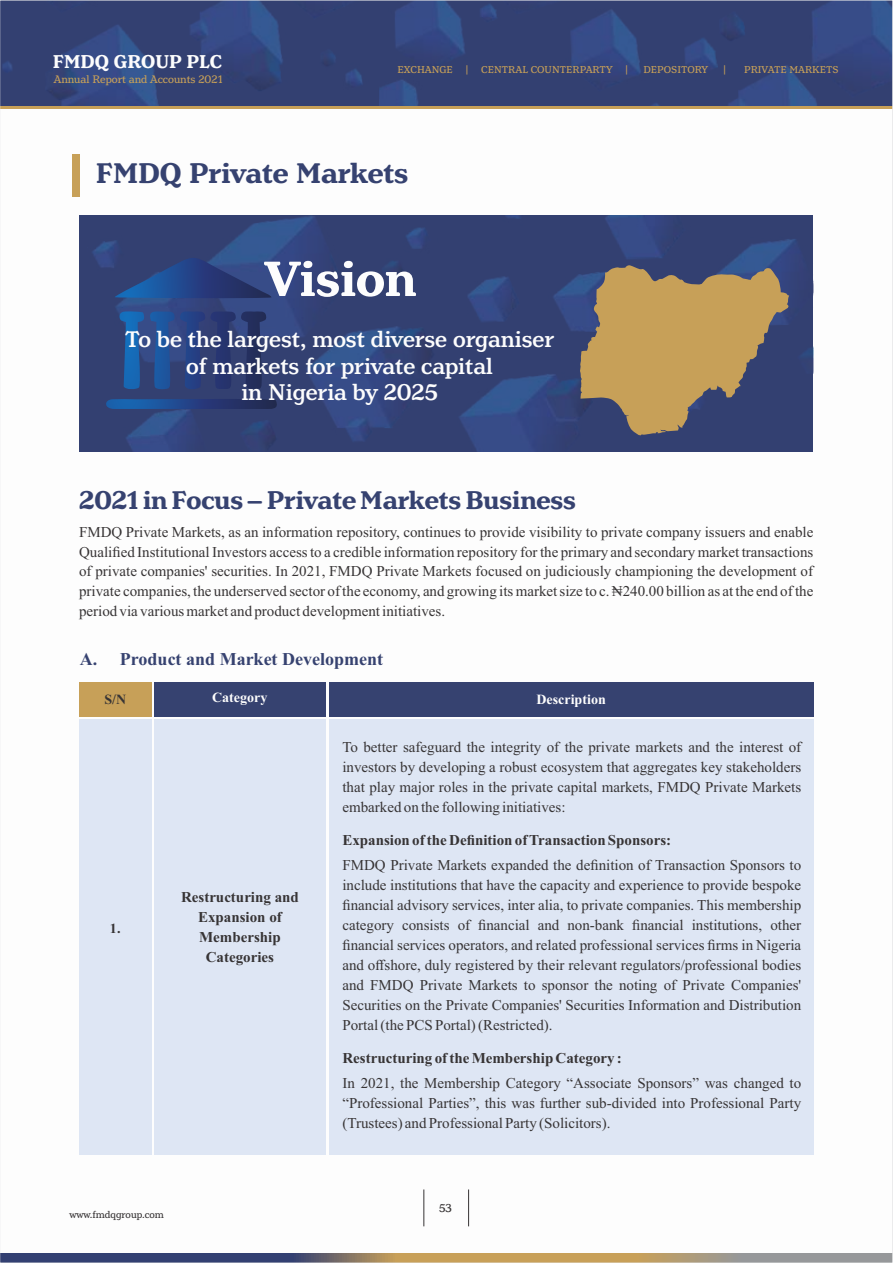
<style>
.page{position:relative;width:893px;height:1263px;background:#fff}
.page>*{position:absolute;margin:0;border:0;box-sizing:border-box;transform-origin:0 0}
.t1{font:700 52.2px "Henriette";color:#fdfdfd}
.t2{font:700 30px "Henriette";color:#364270}
.t3{font:700 27px "Henriette";color:#364270}
.t4{font:500 24px/26.8px "Henriette";color:#fdfdfd;text-align:center}
.t5{font:700 19.65px "Henriette";color:#fdfdfd}
.t6{font:700 18px "Times New Roman";color:#364270}
.t7{font:15px/20px "Times New Roman";color:#373435;text-align:justify}
.t8{font:700 15px/20px "Times New Roman";color:#373435;text-align:center}
.t9{font:700 14.1px "Times New Roman";color:#fdfdfd}
.t10{font:700 14.1px "Times New Roman";color:#373435}
.t11{font:12px "Henriette";color:#373435}
.t12{font:11.55px "Henriette";color:#c7a058}
.t13{font:10.5px "Henriette";color:#c7a058}
.t14{font:10.5px "Henriette";color:#373435}
</style>
<div class="page">
<svg style="left:2px;top:1253px;width:889px;height:8px"></svg>
<img style="left:2px;top:2px;width:454px;height:104px">
<img style="left:456px;top:2px;width:435px;height:104px">
<hr style="left:0;top:106px;width:893px;height:3px;background:#c7a058">
<hr style="left:423px;top:1189px;width:1px;height:37px;background:#373435">
<hr style="left:468px;top:1189px;width:1px;height:37px;background:#373435">
<div style="left:154px;top:719px;width:172px;height:436px;background:#dee6f4"></div>
<div style="left:329px;top:719px;width:484px;height:436px;background:#dee6f4"></div>
<div style="left:79px;top:719px;width:73px;height:436px;background:#dee6f4"></div>
<div style="left:154px;top:682px;width:172px;height:35px;background:#364270"></div>
<div style="left:329px;top:682px;width:484px;height:35px;background:#364270"></div>
<div style="left:79px;top:682px;width:73px;height:35px;background:#c7a058"></div>
<div style="left:72px;top:154px;width:7px;height:43px;background:#c7a058"></div>
<img style="left:80px;top:215px;width:733px;height:237px">
<svg style="left:104px;top:250px;width:176px;height:160px"></svg>
<svg style="left:580px;top:265px;width:210px;height:173px"></svg>
<h3 class="t5" style="left:53px;top:54px;width:171px">FMDQ GROUP PLC</h3>
<p class="t13" style="left:397px;top:66px;width:232px">EXCHANGE | CENTRAL COUNTERPARTY |</p>
<p class="t13" style="left:643px;top:66px;width:66px">DEPOSITORY</p>
<p class="t13" style="left:723px;top:66px;width:4px">|</p>
<p class="t13" style="left:744px;top:66px;width:96px">PRIVATE MARKETS</p>
<p class="t12" style="left:54px;top:75px;width:170px">Annual Report and Accounts 2021</p>
<h2 class="t2" style="left:96px;top:163px;width:314px">FMDQ Private Markets</h2>
<h1 class="t1" style="left:265px;top:260px;width:153px">Vision</h1>
<h3 class="t4" style="left:125px;top:327px;width:430px">To be the largest, most diverse organiser of markets for private capital<br>in Nigeria by 2025</h3>
<h3 class="t3" style="left:79px;top:490px;width:498px">2021 in Focus – Private Markets Business</h3>
<p class="t7" style="left:79px;top:523px;width:736px">FMDQ Private Markets, as an information repository, continues to provide visibility to private company issuers and enable Qualified Institutional Investors access to a credible information repository for the primary and secondary market transactions of private companies' securities. In 2021, FMDQ Private Markets focused on judiciously championing the development of private companies, the underserved sector of the economy, and growing its market size to c. ₦240.00 billion as at the end of the period via various market and product development initiatives.</p>
<p class="t6" style="left:80px;top:653px;width:305px">A. Product and Market Development</p>
<p class="t10" style="left:104px;top:694px;width:23px">S/N</p>
<p class="t9" style="left:212px;top:693px;width:57px">Category</p>
<p class="t9" style="left:536px;top:694px;width:71px">Description</p>
<p class="t7" style="left:342px;top:739px;width:460px">To better safeguard the integrity of the private markets and the interest of investors by developing a robust ecosystem that aggregates key stakeholders that play major roles in the private capital markets, FMDQ Private Markets embarked on the following initiatives:</p>
<p class="t8" style="left:342px;top:832px;width:330px">Expansion of the Definition of Transaction Sponsors:</p>
<p class="t7" style="left:342px;top:857px;width:460px">FMDQ Private Markets expanded the definition of Transaction Sponsors to include institutions that have the capacity and experience to provide bespoke financial advisory services, inter alia, to private companies. This membership category consists of financial and non-bank financial institutions, other financial services operators, and related professional services firms in Nigeria and offshore, duly registered by their relevant regulators/professional bodies and FMDQ Private Markets to sponsor the noting of Private Companies' Securities on the Private Companies' Securities Information and Distribution Portal (the PCS Portal) (Restricted).</p>
<p class="t8" style="left:342px;top:1049px;width:281px">Restructuring of the Membership Category :</p>
<p class="t7" style="left:342px;top:1074px;width:460px">In 2021, the Membership Category “Associate Sponsors” was changed to “Professional Parties”, this was further sub-divided into Professional Party (Trustees) and Professional Party (Solicitors).</p>
<p class="t8" style="left:181px;top:888px;width:119px">Restructuring and<br>Expansion of<br>Membership<br>Categories</p>
<p class="t10" style="left:110px;top:923px;width:12px">1.</p>
<p class="t14" style="left:69px;top:1211px;width:96px">www.fmdqgroup.com</p>
<p class="t11" style="left:439px;top:1204px;width:14px">53</p>
</div>
